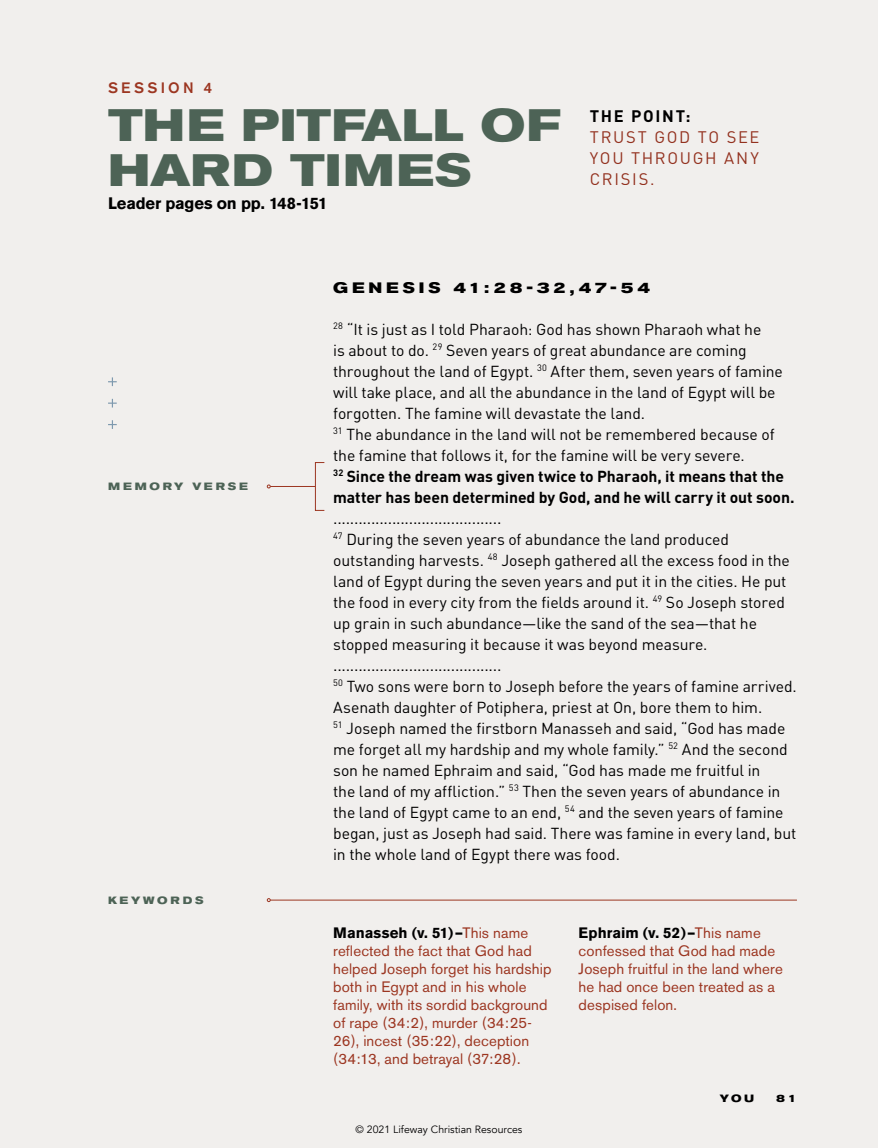
<style>
.page{position:relative;width:878px;height:1148px;background:#efecea}
.page>*{position:absolute;margin:0;border:0;box-sizing:border-box;transform-origin:0 0}
.t1{font:700 expanded 45px/45px "Akzidenz Grotesk BE";color:#4d6356}
.t2{font:16.5px "DIN";color:#000}
.t3{font:16.5px/21px "DIN";letter-spacing:.1em;color:#9c3621;text-align:justify}
.t4{font:700 16.5px "Akzidenz Grotesk BE";letter-spacing:-.01em;color:#000}
.t5{font:700 16.5px "DIN";letter-spacing:.105em;color:#000}
.t6{font:15.75px/21px "DIN";letter-spacing:-.005em;color:#000}
.t7{font:15px/18px "Akzidenz Grotesk BE";letter-spacing:.01em;color:#9c3621}
.t8{font:700 expanded 15px "Akzidenz Grotesk BE";letter-spacing:.26em;color:#000}
.t9{font:500 15px "Akzidenz Grotesk BE";letter-spacing:.215em;color:#9c3621}
.t10{font:10.5px "Avenir";color:#000}
.t11{font:700 expanded 10.5px "Akzidenz Grotesk BE";letter-spacing:.26em;color:#4d6356}
.t12{font:700 expanded 10.5px "Akzidenz Grotesk BE";color:#000}
.s1{font-weight:700}
.s2{font-weight:700;color:#000}
</style>
<div class="page">
<svg style="left:108px;top:377px;width:9px;height:52px"></svg>
<div style="left:315px;top:462px;width:10px;height:49px;border:1px solid #9c3621"></div>
<hr style="left:270px;top:486px;width:45px;height:1px;background:#9c3621">
<svg style="left:267px;top:484px;width:4px;height:4px"></svg>
<hr style="left:270px;top:899px;width:526px;height:1px;background:#9c3621">
<svg style="left:267px;top:898px;width:4px;height:4px"></svg>
<p class="t9" style="left:108px;top:78px;width:106px">SESSION 4</p>
<h1 class="t1" style="left:108px;top:104px;width:454px">THE PITFALL OF<br>HARD TIMES</h1>
<p class="t4" style="left:108px;top:194px;width:221px">Leader pages on pp. 148-151</p>
<p class="t5" style="left:590px;top:105px;width:102px">THE POINT:</p>
<p class="t3" style="left:590px;top:126px;width:171px">TRUST GOD TO SEE YOU THROUGH ANY CRISIS.</p>
<p class="t11" style="left:108px;top:480px;width:141px">MEMORY VERSE</p>
<p class="t11" style="left:108px;top:894px;width:97px">KEYWORDS</p>
<p class="t8" style="left:333px;top:279px;width:318px">GENESIS 41:28-32,47-54</p>
<p class="t6" style="left:333px;top:318px;width:463px"><sup>28</sup> “It is just as I told Pharaoh: God has shown Pharaoh what he<br>is about to do. <sup>29</sup> Seven years of great abundance are coming throughout the land of Egypt. <sup>30</sup> After them, seven years of famine will take place, and all the abundance in the land of Egypt will be forgotten. The famine will devastate the land.<br><sup>31</sup> The abundance in the land will not be remembered because of the famine that follows it, for the famine will be very severe.<br><sup>32</sup> <span class="s1">Since the dream was given twice to Pharaoh, it means that the matter has been determined by God, and he will carry it out soon.</span></p>
<p class="t2" style="left:333px;top:507px;width:170px">........................................</p>
<p class="t6" style="left:333px;top:528px;width:458px"><sup>47</sup> During the seven years of abundance the land produced outstanding harvests. <sup>48</sup> Joseph gathered all the excess food in the land of Egypt during the seven years and put it in the cities. He put the food in every city from the fields around it. <sup>49</sup> So Joseph stored up grain in such abundance—like the sand of the sea—that he stopped measuring it because it was beyond measure.</p>
<p class="t2" style="left:333px;top:654px;width:170px">........................................</p>
<p class="t6" style="left:333px;top:675px;width:465px"><sup>50</sup> Two sons were born to Joseph before the years of famine arrived.<br>Asenath daughter of Potiphera, priest at On, bore them to him.<br><sup>51</sup> Joseph named the firstborn Manasseh and said, “God has made me forget all my hardship and my whole family.” <sup>52</sup> And the second son he named Ephraim and said, “God has made me fruitful in<br>the land of my affliction.” <sup>53</sup> Then the seven years of abundance in the land of Egypt came to an end, <sup>54</sup> and the seven years of famine began, just as Joseph had said. There was famine in every land, but in the whole land of Egypt there was food.</p>
<p class="t7" style="left:333px;top:923px;width:220px"><span class="s2">Manasseh (v. 51)–</span>This name reflected the fact that God had helped Joseph forget his hardship both in Egypt and in his whole family, with its sordid background of rape (34:2), murder (34:25-<br>26), incest (35:22), deception (34:13, and betrayal (37:28).</p>
<p class="t7" style="left:578px;top:923px;width:206px"><span class="s2">Ephraim (v. 52)–</span>This name confessed that God had made<br>Joseph fruitful in the land where he had once been treated as a despised felon.</p>
<p class="t10" style="left:355px;top:1122px;width:168px">© 2021 Lifeway Christian Resources</p>
<p class="t12" style="left:719px;top:1092px;width:36px">YOU</p>
<p class="t12" style="left:776px;top:1092px;width:22px">8 1</p>
</div>
